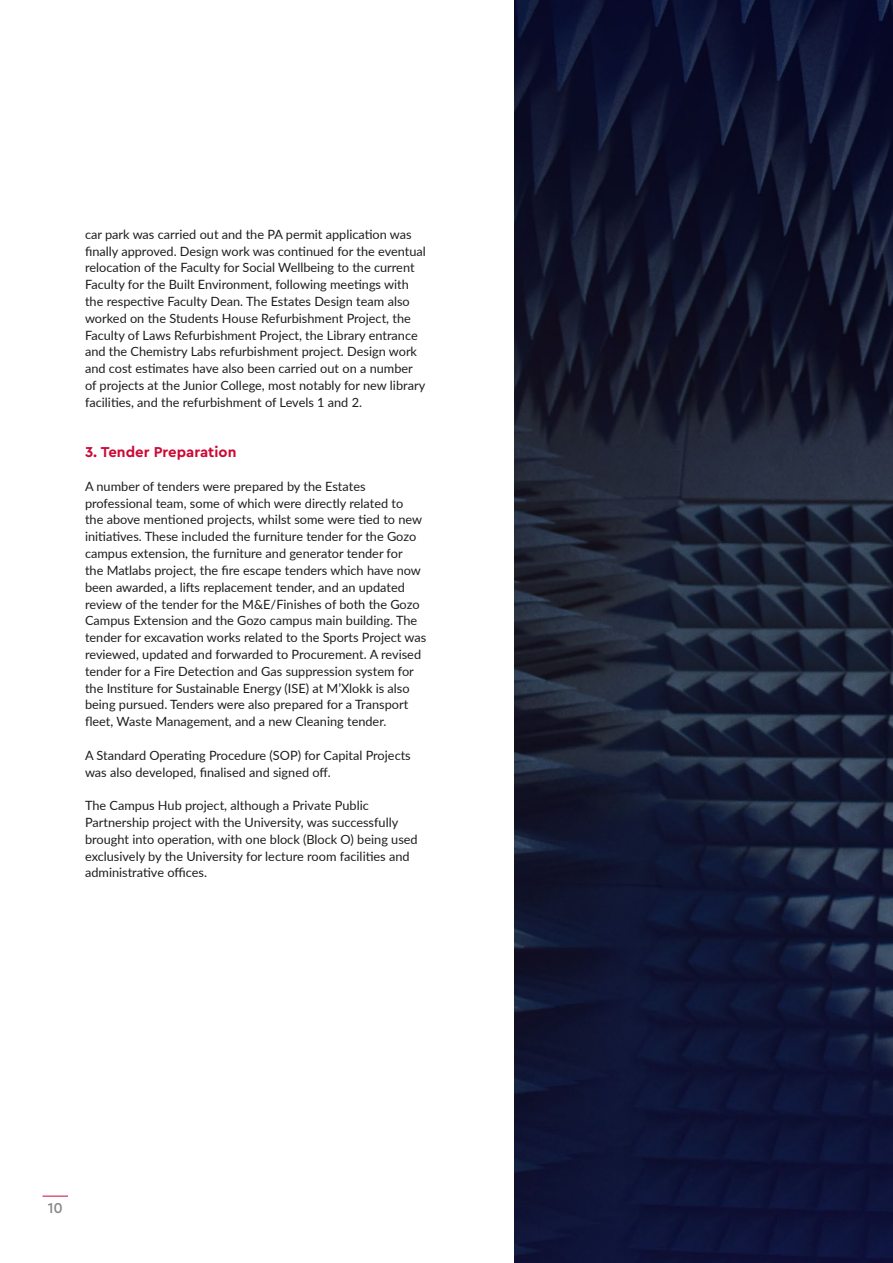
<style>
.page{position:relative;width:893px;height:1263px;background:#fff}
.page>*{position:absolute;margin:0;border:0;box-sizing:border-box;transform-origin:0 0}
.t1{font:700 15px "Cera PRO";color:#cc0935}
.t2{font:500 15px "Cera PRO";color:#878787}
.t3{font:12.75px/16.8px "Lato";color:#1d1d1b}
</style>
<div class="page">
<svg style="left:43px;top:1196px;width:25px;height:1px"></svg>
<img style="left:514px;top:0;width:379px;height:1263px">
<p class="t3" style="left:85px;top:225px;width:342px">car park was carried out and the PA permit application was finally approved. Design work was continued for the eventual relocation of the Faculty for Social Wellbeing to the current Faculty for the Built Environment, following meetings with the respective Faculty Dean. The Estates Design team also worked on the Students House Refurbishment Project, the Faculty of Laws Refurbishment Project, the Library entrance and the Chemistry Labs refurbishment project. Design work and cost estimates have also been carried out on a number of projects at the Junior College, most notably for new library facilities, and the refurbishment of Levels 1 and 2.</p>
<p class="t1" style="left:85px;top:442px;width:153px">3. Tender Preparation</p>
<p class="t3" style="left:85px;top:477px;width:343px">A number of tenders were prepared by the Estates professional team, some of which were directly related to<br>the above mentioned projects, whilst some were tied to new initiatives. These included the furniture tender for the Gozo campus extension, the furniture and generator tender for<br>the Matlabs project, the fire escape tenders which have now been awarded, a lifts replacement tender, and an updated review of the tender for the M&amp;E/Finishes of both the Gozo Campus Extension and the Gozo campus main building. The tender for excavation works related to the Sports Project was reviewed, updated and forwarded to Procurement. A revised tender for a Fire Detection and Gas suppression system for the Institure for Sustainable Energy (ISE) at M’Xlokk is also being pursued. Tenders were also prepared for a Transport fleet, Waste Management, and a new Cleaning tender.</p>
<p class="t3" style="left:85px;top:746px;width:327px">A Standard Operating Procedure (SOP) for Capital Projects was also developed, finalised and signed off.</p>
<p class="t3" style="left:85px;top:796px;width:334px">The Campus Hub project, although a Private Public Partnership project with the University, was successfully brought into operation, with one block (Block O) being used exclusively by the University for lecture room facilities and administrative offices.</p>
<p class="t2" style="left:48px;top:1198px;width:17px">10</p>
</div>
